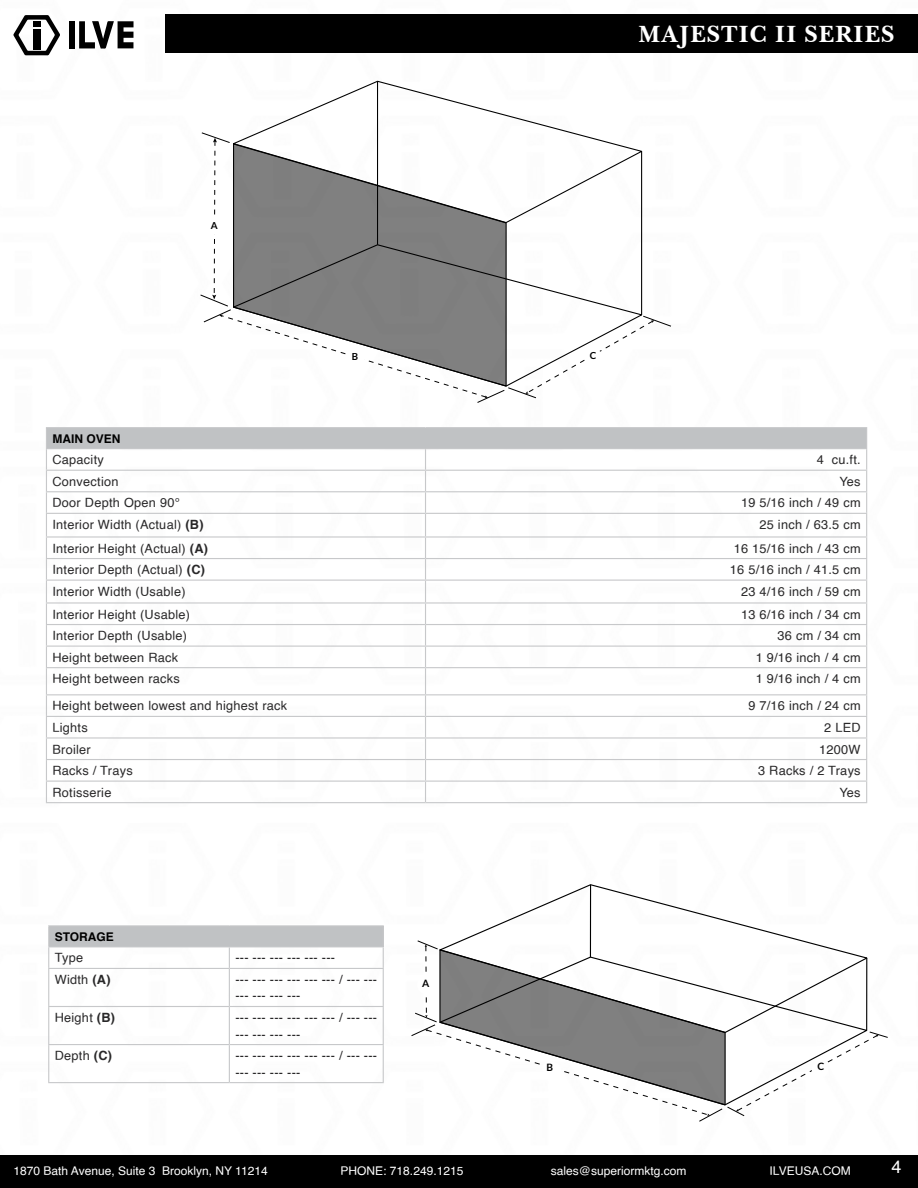
<style>
.page{position:relative;width:918px;height:1188px;background:#fff}
.page>*{position:absolute;margin:0;border:0;box-sizing:border-box;transform-origin:0 0}
.t1{font:700 24px "Baskerville BT";letter-spacing:.03em;color:#fff}
.t2{font:18px "Helvetica";color:#fff}
.t3{font:12.75px/16.5px "Helvetica";letter-spacing:.02em;color:#292829}
.t4{font:12px "Helvetica";color:#fff}
.t5{font:700 12px "Helvetica";color:#000}
.t6{font:700 10.2px "Lato";color:#000}
.t7{font:700 9.75px "Lato";color:#000}
.s1{font-weight:700}
</style>
<div class="page">
<img style="left:0;top:14px;width:918px;height:1142px">
<svg style="left:13px;top:15px;width:47px;height:40px"></svg>
<svg style="left:79px;top:21px;width:55px;height:28px"></svg>
<div style="left:69px;top:21px;width:6px;height:27px;background:#000"></div>
<div style="left:33px;top:29px;width:8px;height:20px;background:#000"></div>
<div style="left:33px;top:21px;width:8px;height:6px;background:#000"></div>
<div style="left:0;top:1156px;width:918px;height:32px;background:#000"></div>
<div style="left:165px;top:15px;width:753px;height:38px;background:#000"></div>
<svg style="left:439px;top:885px;width:428px;height:55px"></svg>
<hr style="left:590px;top:885px;width:1px;height:72px;background:#000">
<svg style="left:411px;top:940px;width:477px;height:182px"></svg>
<svg style="left:233px;top:81px;width:409px;height:51px"></svg>
<hr style="left:377px;top:81px;width:1px;height:164px;background:#000">
<svg style="left:200px;top:132px;width:471px;height:271px"></svg>
<div style="left:49px;top:926px;width:334px;height:21px;background:#c0c2c4"></div>
<hr style="left:48px;top:925px;width:181px;height:1px;background:#c7c8ca">
<hr style="left:229px;top:925px;width:155px;height:1px;background:#c7c8ca">
<hr style="left:48px;top:946px;width:181px;height:1px;background:#c7c8ca">
<svg style="left:48px;top:926px;width:1px;height:42px"></svg>
<hr style="left:229px;top:946px;width:155px;height:1px;background:#c7c8ca">
<svg style="left:229px;top:947px;width:1px;height:21px"></svg>
<svg style="left:383px;top:926px;width:1px;height:42px"></svg>
<hr style="left:48px;top:968px;width:181px;height:1px;background:#c7c8ca">
<hr style="left:48px;top:969px;width:1px;height:37px;background:#c7c8ca">
<hr style="left:229px;top:968px;width:155px;height:1px;background:#c7c8ca">
<hr style="left:229px;top:969px;width:1px;height:37px;background:#c7c8ca">
<hr style="left:383px;top:969px;width:1px;height:37px;background:#c7c8ca">
<hr style="left:48px;top:1006px;width:181px;height:1px;background:#c7c8ca">
<hr style="left:48px;top:1007px;width:1px;height:37px;background:#c7c8ca">
<hr style="left:229px;top:1006px;width:155px;height:1px;background:#c7c8ca">
<hr style="left:229px;top:1007px;width:1px;height:37px;background:#c7c8ca">
<hr style="left:383px;top:1007px;width:1px;height:37px;background:#c7c8ca">
<hr style="left:48px;top:1044px;width:181px;height:1px;background:#c7c8ca">
<hr style="left:48px;top:1045px;width:1px;height:37px;background:#c7c8ca">
<hr style="left:229px;top:1044px;width:155px;height:1px;background:#c7c8ca">
<hr style="left:229px;top:1045px;width:1px;height:37px;background:#c7c8ca">
<hr style="left:383px;top:1045px;width:1px;height:37px;background:#c7c8ca">
<hr style="left:48px;top:1082px;width:181px;height:1px;background:#c7c8ca">
<hr style="left:229px;top:1082px;width:155px;height:1px;background:#c7c8ca">
<div style="left:46px;top:428px;width:821px;height:21px;background:#c0c2c4"></div>
<hr style="left:46px;top:427px;width:380px;height:1px;background:#c7c8ca">
<hr style="left:426px;top:427px;width:441px;height:1px;background:#c7c8ca">
<hr style="left:46px;top:448px;width:380px;height:1px;background:#c7c8ca">
<hr style="left:426px;top:448px;width:441px;height:1px;background:#c7c8ca">
<hr style="left:46px;top:470px;width:380px;height:1px;background:#c7c8ca">
<hr style="left:426px;top:470px;width:441px;height:1px;background:#c7c8ca">
<hr style="left:46px;top:491px;width:380px;height:1px;background:#c7c8ca">
<hr style="left:426px;top:491px;width:441px;height:1px;background:#c7c8ca">
<hr style="left:46px;top:513px;width:380px;height:1px;background:#c7c8ca">
<hr style="left:426px;top:513px;width:441px;height:1px;background:#c7c8ca">
<hr style="left:46px;top:536px;width:380px;height:2px;background:#c7c8ca">
<hr style="left:426px;top:536px;width:441px;height:2px;background:#c7c8ca">
<hr style="left:46px;top:558px;width:380px;height:1px;background:#c7c8ca">
<hr style="left:426px;top:558px;width:441px;height:1px;background:#c7c8ca">
<hr style="left:46px;top:580px;width:380px;height:1px;background:#c7c8ca">
<hr style="left:426px;top:580px;width:441px;height:1px;background:#c7c8ca">
<hr style="left:46px;top:602px;width:380px;height:2px;background:#c7c8ca">
<hr style="left:426px;top:602px;width:441px;height:2px;background:#c7c8ca">
<hr style="left:46px;top:624px;width:380px;height:1px;background:#c7c8ca">
<hr style="left:426px;top:624px;width:441px;height:1px;background:#c7c8ca">
<hr style="left:46px;top:646px;width:380px;height:1px;background:#c7c8ca">
<hr style="left:426px;top:646px;width:441px;height:1px;background:#c7c8ca">
<hr style="left:46px;top:667px;width:380px;height:1px;background:#c7c8ca">
<hr style="left:426px;top:667px;width:441px;height:1px;background:#c7c8ca">
<hr style="left:46px;top:694px;width:380px;height:1px;background:#c7c8ca">
<hr style="left:426px;top:694px;width:441px;height:1px;background:#c7c8ca">
<hr style="left:46px;top:716px;width:380px;height:1px;background:#c7c8ca">
<hr style="left:426px;top:716px;width:441px;height:1px;background:#c7c8ca">
<hr style="left:46px;top:737px;width:380px;height:2px;background:#c7c8ca">
<hr style="left:426px;top:737px;width:441px;height:2px;background:#c7c8ca">
<hr style="left:46px;top:759px;width:380px;height:1px;background:#c7c8ca">
<hr style="left:426px;top:759px;width:441px;height:1px;background:#c7c8ca">
<hr style="left:46px;top:781px;width:380px;height:1px;background:#c7c8ca">
<svg style="left:46px;top:449px;width:1px;height:353px"></svg>
<hr style="left:426px;top:781px;width:441px;height:1px;background:#c7c8ca">
<svg style="left:425px;top:449px;width:1px;height:353px"></svg>
<svg style="left:866px;top:449px;width:1px;height:353px"></svg>
<hr style="left:46px;top:802px;width:380px;height:1px;background:#c7c8ca">
<hr style="left:426px;top:802px;width:441px;height:1px;background:#c7c8ca">
<p class="t7" style="left:211px;top:220px;width:8px">A</p>
<h1 class="t1" style="left:638px;top:19px;width:258px">MAJESTIC II SERIES</h1>
<p class="t7" style="left:352px;top:351px;width:8px">B</p>
<p class="t7" style="left:590px;top:350px;width:8px">C</p>
<p class="t5" style="left:52px;top:429px;width:70px">MAIN OVEN</p>
<p class="t3" style="left:52px;top:452px;width:53px">Capacity</p>
<p class="t3" style="left:817px;top:452px;width:45px">4 cu.ft.</p>
<p class="t3" style="left:52px;top:473px;width:68px">Convection</p>
<p class="t3" style="left:839px;top:473px;width:23px">Yes</p>
<p class="t3" style="left:52px;top:495px;width:129px">Door Depth Open 90°</p>
<p class="t3" style="left:741px;top:495px;width:121px">19 5/16 inch / 49 cm</p>
<p class="t3" style="left:52px;top:517px;width:153px">Interior Width (Actual) <span class="s1">(B)</span></p>
<p class="t3" style="left:760px;top:517px;width:103px">25 inch / 63.5 cm</p>
<p class="t3" style="left:52px;top:540px;width:157px">Interior Height (Actual) <span class="s1">(A)</span></p>
<p class="t3" style="left:734px;top:540px;width:129px">16 15/16 inch / 43 cm</p>
<p class="t3" style="left:52px;top:562px;width:154px">Interior Depth (Actual) <span class="s1">(C)</span></p>
<p class="t3" style="left:730px;top:562px;width:132px">16 5/16 inch / 41.5 cm</p>
<p class="t3" style="left:52px;top:583px;width:135px">Interior Width (Usable)</p>
<p class="t3" style="left:741px;top:583px;width:121px">23 4/16 inch / 59 cm</p>
<p class="t3" style="left:52px;top:606px;width:139px">Interior Height (Usable)</p>
<p class="t3" style="left:741px;top:606px;width:121px">13 6/16 inch / 34 cm</p>
<p class="t3" style="left:52px;top:628px;width:136px">Interior Depth (Usable)</p>
<p class="t3" style="left:778px;top:628px;width:85px">36 cm / 34 cm</p>
<p class="t3" style="left:52px;top:649px;width:127px">Height between Rack</p>
<p class="t3" style="left:756px;top:649px;width:106px">1 9/16 inch / 4 cm</p>
<p class="t3" style="left:52px;top:671px;width:129px">Height between racks</p>
<p class="t3" style="left:756px;top:671px;width:106px">1 9/16 inch / 4 cm</p>
<p class="t3" style="left:52px;top:698px;width:236px">Height between lowest and highest rack</p>
<p class="t3" style="left:748px;top:698px;width:114px">9 7/16 inch / 24 cm</p>
<p class="t3" style="left:52px;top:720px;width:37px">Lights</p>
<p class="t3" style="left:824px;top:720px;width:38px">2 LED</p>
<p class="t3" style="left:52px;top:741px;width:40px">Broiler</p>
<p class="t3" style="left:819px;top:741px;width:43px">1200W</p>
<p class="t3" style="left:52px;top:763px;width:82px">Racks / Trays</p>
<p class="t3" style="left:758px;top:763px;width:104px">3 Racks / 2 Trays</p>
<p class="t3" style="left:52px;top:784px;width:60px">Rotisserie</p>
<p class="t3" style="left:839px;top:784px;width:23px">Yes</p>
<p class="t5" style="left:55px;top:927px;width:61px">STORAGE</p>
<p class="t3" style="left:55px;top:950px;width:30px">Type</p>
<p class="t3" style="left:235px;top:950px;width:101px">--- --- --- --- --- ---</p>
<p class="t3" style="left:55px;top:972px;width:57px">Width <span class="s1">(A)</span></p>
<p class="t3" style="left:235px;top:972px;width:143px">--- --- --- --- --- --- / --- --- --- --- --- ---</p>
<p class="t3" style="left:55px;top:1010px;width:62px">Height <span class="s1">(B)</span></p>
<p class="t3" style="left:235px;top:1010px;width:143px">--- --- --- --- --- --- / --- --- --- --- --- ---</p>
<p class="t3" style="left:55px;top:1048px;width:59px">Depth <span class="s1">(C)</span></p>
<p class="t3" style="left:235px;top:1048px;width:143px">--- --- --- --- --- --- / --- --- --- --- --- ---</p>
<p class="t6" style="left:422px;top:978px;width:9px">A</p>
<p class="t6" style="left:546px;top:1061px;width:8px">B</p>
<p class="t6" style="left:817px;top:1060px;width:8px">C</p>
<p class="t4" style="left:14px;top:1161px;width:256px">1870 Bath Avenue, Suite 3 Brooklyn, NY 11214</p>
<p class="t4" style="left:341px;top:1161px;width:124px">PHONE: 718.249.1215</p>
<p class="t4" style="left:551px;top:1161px;width:137px">sales@superiormktg.com</p>
<p class="t4" style="left:770px;top:1161px;width:83px">ILVEUSA.COM</p>
<h2 class="t2" style="left:892px;top:1153px;width:12px">4</h2>
</div>
